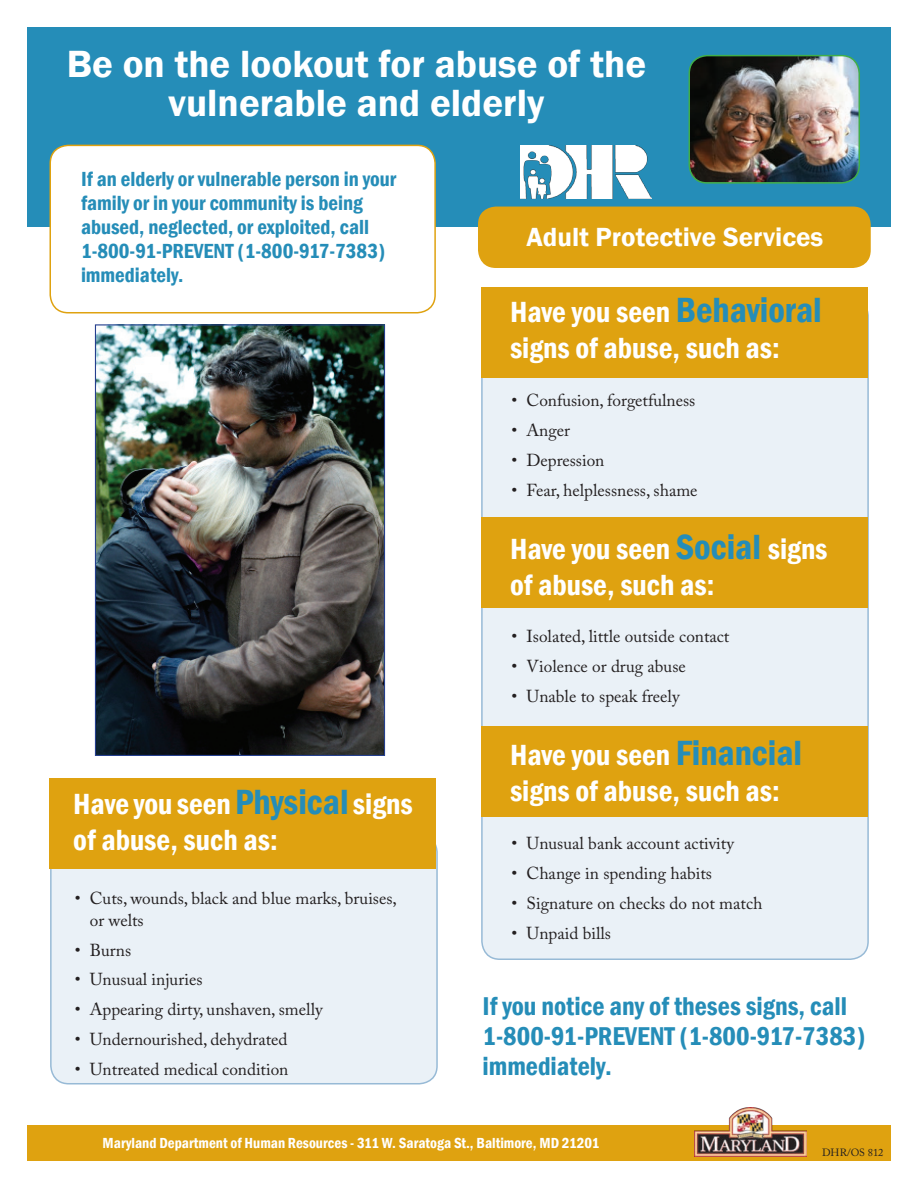
<style>
.page{position:relative;width:918px;height:1188px;background:#fff}
.page>*{position:absolute;margin:0;border:0;box-sizing:border-box;transform-origin:0 0}
.t1{font:600 39px/39px "Franklin Gothic";color:#fff;text-align:center}
.t2{font:600 condensed 30px/36px "Franklin Gothic";color:#fff}
.t3{font:600 27px "Franklin Gothic";color:#fff}
.t4{font:600 condensed 26.55px/30.3px "Franklin Gothic";color:#258db8}
.t5{font:600 condensed 21px/24px "Franklin Gothic";color:#258db8}
.t6{font:17.25px/21.8px "Adobe Caslon Pro";color:#231f20}
.t7{font:600 condensed 15px "Franklin Gothic";color:#fff}
.t8{font:10.5px "Adobe Caslon Pro";color:#231f20}
.s1{font-size:36px;color:#258db8}
</style>
<div class="page">
<div style="left:51px;top:834px;width:386px;height:250px;background:#eaf1f7;border-radius:18px"></div>
<div style="left:50px;top:834px;width:388px;height:250px;border:2px solid #97bad6;border-radius:18px"></div>
<div style="left:50px;top:778px;width:386px;height:91px;background:#dfa210"></div>
<div style="left:482px;top:298px;width:386px;height:661px;background:#eaf1f7;border-radius:18px"></div>
<div style="left:27px;top:1126px;width:864px;height:35px;background:#dfa210"></div>
<div style="left:27px;top:27px;width:864px;height:199px;background:#258db8"></div>
<img style="left:520px;top:145px;width:132px;height:54px">
<div style="left:50px;top:145px;width:385px;height:168px;background:#fff;border-radius:18px"></div>
<div style="left:50px;top:145px;width:386px;height:168px;border:2px solid #dfa210;border-radius:18px"></div>
<img style="left:694px;top:1107px;width:112px;height:50px">
<div style="left:478px;top:207px;width:393px;height:61px;background:#dfa210;border-radius:18px"></div>
<img style="left:691px;top:56px;width:168px;height:125px">
<div style="left:688px;top:55px;width:172px;height:129px;border:2px solid #40ae49;border-radius:18px"></div>
<div style="left:482px;top:287px;width:386px;height:91px;background:#dfa210"></div>
<div style="left:482px;top:518px;width:386px;height:90px;background:#dfa210"></div>
<img style="left:97px;top:326px;width:286px;height:428px">
<div style="left:95px;top:324px;width:290px;height:432px;border:1px solid #253f8e"></div>
<div style="left:482px;top:726px;width:386px;height:91px;background:#dfa210"></div>
<h1 class="t1" style="left:67px;top:45px;width:581px">Be on the lookout for abuse of the vulnerable and elderly</h1>
<p class="t5" style="left:81px;top:167px;width:317px">If an elderly or vulnerable person in your family or in your community is being abused, neglected, or exploited, call 1-800-91-PREVENT (1-800-917-7383) immediately.</p>
<h2 class="t2" style="left:73px;top:786px;width:341px">Have you seen <span class="s1">Physical</span> signs of abuse, such as:</h2>
<p class="t6" style="left:90px;top:887px;width:309px;text-indent:-15px">• Cuts, wounds, black and blue marks, bruises, or welts</p>
<p class="t6" style="left:75px;top:939px;width:58px">• Burns</p>
<p class="t6" style="left:75px;top:969px;width:129px">• Unusual injuries</p>
<p class="t6" style="left:75px;top:999px;width:250px">• Appearing dirty, unshaven, smelly</p>
<p class="t6" style="left:75px;top:1028px;width:214px">• Undernourished, dehydrated</p>
<p class="t6" style="left:75px;top:1058px;width:215px">• Untreated medical condition</p>
<h3 class="t3" style="left:527px;top:220px;width:298px">Adult Protective Services</h3>
<h2 class="t2" style="left:510px;top:294px;width:313px">Have you seen <span class="s1">Behavioral </span>signs of abuse, such as:</h2>
<p class="t6" style="left:511px;top:389px;width:185px">• Confusion, forgetfulness</p>
<p class="t6" style="left:511px;top:419px;width:60px">• Anger</p>
<p class="t6" style="left:511px;top:449px;width:94px">• Depression</p>
<p class="t6" style="left:511px;top:479px;width:188px">• Fear, helplessness, shame</p>
<h2 class="t2" style="left:510px;top:530px;width:319px">Have you seen <span class="s1">Social</span> signs of abuse, such as:</h2>
<p class="t6" style="left:511px;top:626px;width:219px">• Isolated, little outside contact</p>
<p class="t6" style="left:511px;top:655px;width:176px">• Violence or drug abuse</p>
<p class="t6" style="left:511px;top:685px;width:170px">• Unable to speak freely</p>
<h2 class="t2" style="left:510px;top:737px;width:294px">Have you seen <span class="s1">Financial </span>signs of abuse, such as:</h2>
<p class="t6" style="left:511px;top:832px;width:224px">• Unusual bank account activity</p>
<p class="t6" style="left:511px;top:862px;width:202px">• Change in spending habits</p>
<p class="t6" style="left:511px;top:892px;width:252px">• Signature on checks do not match</p>
<p class="t6" style="left:511px;top:922px;width:101px">• Unpaid bills</p>
<h3 class="t4" style="left:483px;top:990px;width:384px">If you notice any of theses signs, call<br>1-800-91-PREVENT (1-800-917-7383) immediately.</h3>
<p class="t7" style="left:103px;top:1132px;width:498px">Maryland Department of Human Resources - 311 W. Saratoga St., Baltimore, MD 21201</p>
<p class="t8" style="left:822px;top:1146px;width:63px">DHR/OS 812</p>
</div>
